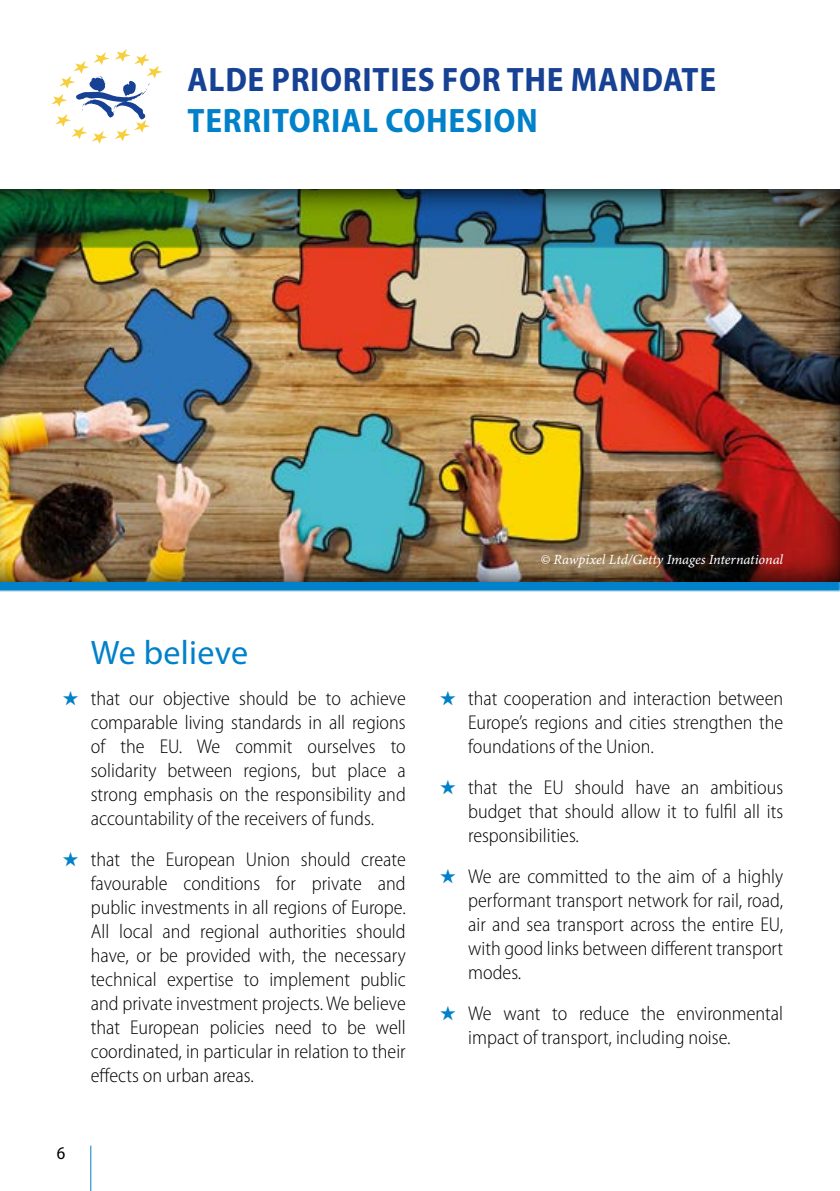
<style>
.page{position:relative;width:840px;height:1191px;background:#fff}
.page>*{position:absolute;margin:0;border:0;box-sizing:border-box;transform-origin:0 0}
.t1{font:700 semi-condensed 34px "Myriad Pro";letter-spacing:.02em;color:#164194}
.t2{font:700 semi-condensed 34px "Myriad Pro";letter-spacing:.02em;color:#0081c9}
.t3{font:34px "Myriad Pro";letter-spacing:.01em;color:#0081c9}
.t4{font:300 semi-condensed 20px/24px "Myriad Pro";color:#000;text-align:justify}
.t5{font:semi-condensed 18px "Myriad Pro";color:#000}
.t6{font:14px "Minion Pro It Capt";letter-spacing:-.005em;color:#fff}
.s1{color:#0081c9}
</style>
<div class="page">
<svg style="left:51px;top:49px;width:111px;height:95px"></svg>
<div style="left:0;top:198px;width:839px;height:393px;background:#0081c9"></div>
<div style="left:0;top:176px;width:839px;height:406px;background:#0081c9;opacity:.5"></div>
<hr style="left:90px;top:1145px;width:1px;height:46px;background:#0081c9">
<h1 class="t1" style="left:187px;top:60px;width:529px">ALDE PRIORITIES FOR THE MANDATE</h1>
<h1 class="t2" style="left:187px;top:101px;width:351px">TERRITORIAL COHESION</h1>
<h1 class="t3" style="left:91px;top:633px;width:159px">We believe</h1>
<p class="t4" style="left:91px;top:686px;width:316px;text-indent:-28px"><span class="s1">★</span> that our objective should be to achieve comparable living standards in all regions of the EU. We commit ourselves to solidarity between regions, but place a strong emphasis on the responsibility and accountability of the receivers of funds.</p>
<p class="t4" style="left:91px;top:847px;width:316px;text-indent:-28px"><span class="s1">★</span> that the European Union should create favourable conditions for private and public investments in all regions of Europe.<br>All local and regional authorities should have, or be provided with, the necessary technical expertise to implement public and private investment projects. We believe that European policies need to be well coordinated, in particular in relation to their effects on urban areas.</p>
<p class="t5" style="left:57px;top:1143px;width:10px">6</p>
<p class="t6" style="left:540px;top:551px;width:244px">© Rawpixel Ltd/Getty Images International</p>
<p class="t4" style="left:468px;top:686px;width:316px;text-indent:-28px"><span class="s1">★</span> that cooperation and interaction between Europe’s regions and cities strengthen the foundations of the Union.</p>
<p class="t4" style="left:468px;top:775px;width:316px;text-indent:-28px"><span class="s1">★</span> that the EU should have an ambitious budget that should allow it to fulfil all its responsibilities.</p>
<p class="t4" style="left:468px;top:864px;width:316px;text-indent:-28px"><span class="s1">★</span> We are committed to the aim of a highly performant transport network for rail, road, air and sea transport across the entire EU, with good links between different transport modes.</p>
<p class="t4" style="left:468px;top:1001px;width:316px;text-indent:-28px"><span class="s1">★</span> We want to reduce the environmental impact of transport, including noise.</p>
</div>
